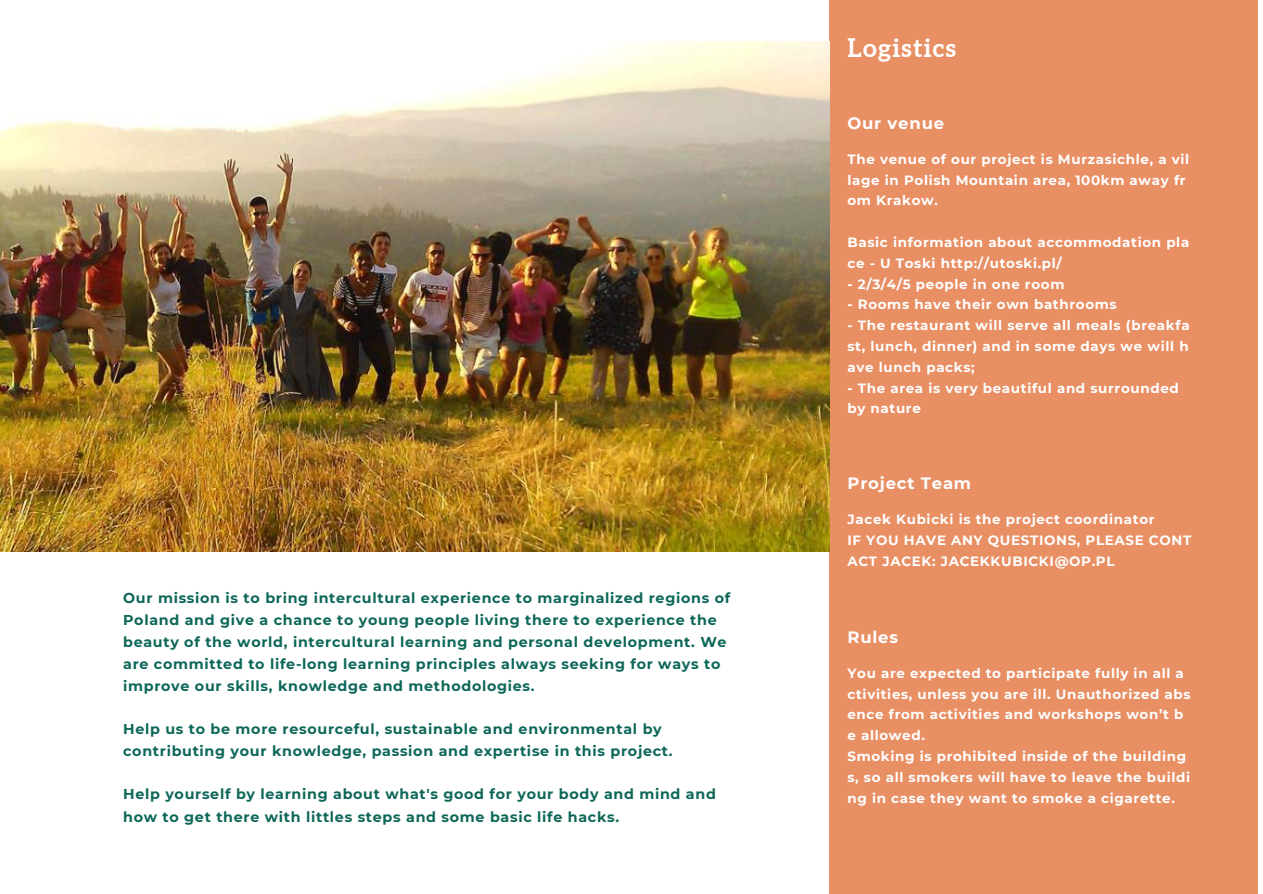
<style>
.page{position:relative;width:1263px;height:894px;background:#fff}
.page>*{position:absolute;margin:0;border:0;box-sizing:border-box;transform-origin:0 0}
.t1{font:700 25.35px "Aleo";letter-spacing:.05em;color:#fff}
.t2{font:700 16.5px "Montserrat";letter-spacing:.05em;color:#fff}
.t3{font:700 14.25px/22px "Montserrat";letter-spacing:.05em;color:#0d6759}
.t4{font:700 13.5px/20.9px "Montserrat";letter-spacing:.05em;color:#fff}
</style>
<div class="page">
<div style="left:829px;top:0;width:429px;height:893px;background:#e88f64"></div>
<img style="left:0;top:42px;width:830px;height:509px">
<p class="t3" style="left:123px;top:587px;width:609px">Our mission is to bring intercultural experience to marginalized regions of Poland and give a chance to young people living there to experience the beauty of the world, intercultural learning and personal development. We are committed to life-long learning principles always seeking for ways to improve our skills, knowledge and methodologies.</p>
<p class="t3" style="left:123px;top:718px;width:551px">Help us to be more resourceful, sustainable and environmental by contributing your knowledge, passion and expertise in this project.</p>
<p class="t3" style="left:123px;top:783px;width:594px">Help yourself by learning about what's good for your body and mind and how to get there with littles steps and some basic life hacks.</p>
<h1 class="t1" style="left:848px;top:33px;width:110px">Logistics</h1>
<p class="t2" style="left:848px;top:113px;width:98px">Our venue</p>
<p class="t4" style="left:847px;top:148px;width:343px">The venue of our project is Murzasichle, a vil lage in Polish Mountain area, 100km away fr om Krakow.</p>
<p class="t4" style="left:847px;top:232px;width:343px">Basic information about accommodation pla ce - U Toski http://utoski.pl/</p>
<p class="t4" style="left:847px;top:273px;width:219px">- 2/3/4/5 people in one room</p>
<p class="t4" style="left:847px;top:294px;width:271px">- Rooms have their own bathrooms</p>
<p class="t4" style="left:847px;top:315px;width:344px;text-align:justify">- The restaurant will serve all meals (breakfa st, lunch, dinner) and in some days we will h ave lunch packs;</p>
<p class="t4" style="left:847px;top:377px;width:333px">- The area is very beautiful and surrounded by nature</p>
<p class="t2" style="left:848px;top:473px;width:125px">Project Team</p>
<p class="t4" style="left:848px;top:509px;width:345px">Jacek Kubicki is the project coordinator<br>IF YOU HAVE ANY QUESTIONS, PLEASE CONT<br>ACT JACEK: JACEKKUBICKI@OP.PL</p>
<p class="t2" style="left:848px;top:626px;width:52px">Rules</p>
<p class="t4" style="left:848px;top:662px;width:345px">You are expected to participate fully in all a ctivities, unless you are ill. Unauthorized abs ence from activities and workshops won’t b e allowed.<br>Smoking is prohibited inside of the building s, so all smokers will have to leave the buildi ng in case they want to smoke a cigarette.</p>
</div>
